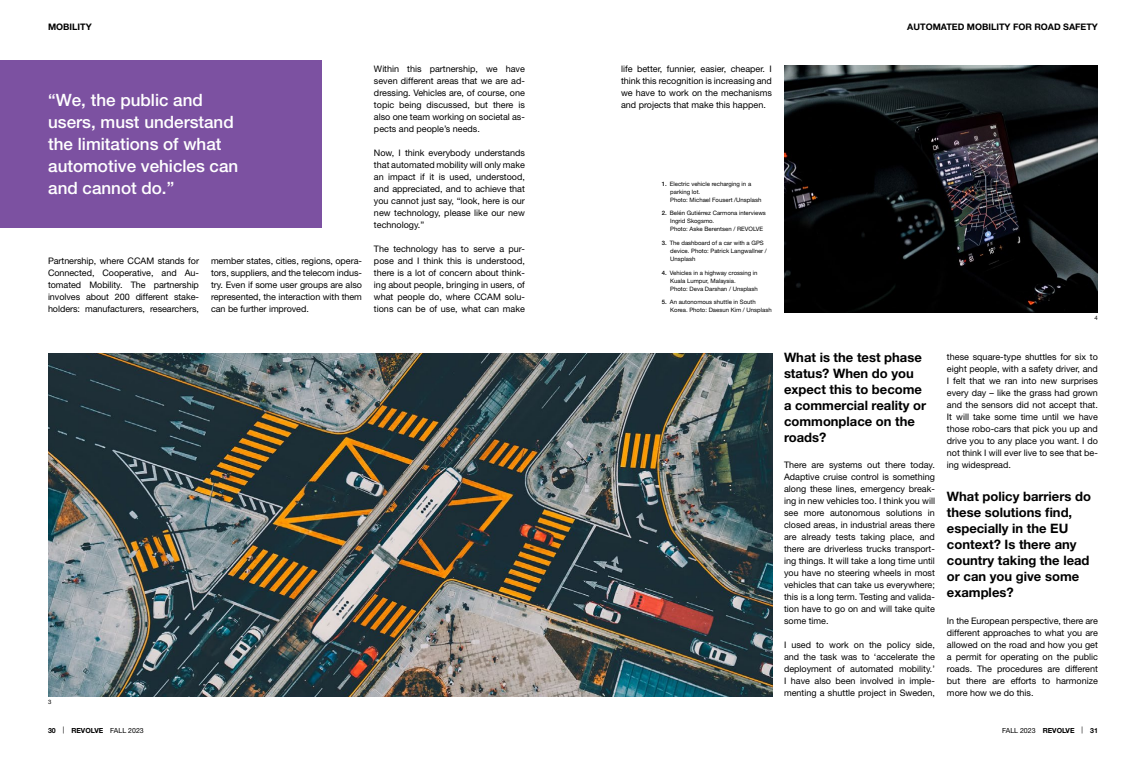
<style>
.page{position:relative;width:1146px;height:757px;background:#fff}
.page>*{position:absolute;margin:0;border:0;box-sizing:border-box;transform-origin:0 0}
.t1{font:500 17px/22px "Helvetica Neue LT Std";color:#fff}
.t2{font:700 13px/16px "Helvetica Neue LT Std";color:#000}
.t3{font:9px/12px "Helvetica Neue LT Std";color:#000;text-align:justify}
.t4{font:700 9px "Helvetica Neue LT Std";color:#000}
.t5{font:700 7px "Helvetica Neue LT Std";color:#000}
.t6{font:7px "Helvetica Neue LT Std";color:#000}
.t7{font:6px/8px "Helvetica Neue LT Std";color:#000}
.s1{font-weight:500}
.s2{font-weight:400}
.s3{font-weight:700}
</style>
<div class="page">
<img style="left:48px;top:353px;width:723px;height:343px">
<img style="left:784px;top:65px;width:313px;height:247px">
<div style="left:0;top:60px;width:321px;height:168px;background:#7c51a1"></div>
<p class="t4" style="left:48px;top:22px;width:45px">MOBILITY</p>
<p class="t4" style="left:907px;top:22px;width:192px">AUTOMATED MOBILITY FOR ROAD SAFETY</p>
<h1 class="t1" style="left:48px;top:89px;width:191px">“We, the public and users, must understand the limitations of what automotive vehicles can and cannot do.”</h1>
<p class="t3" style="left:48px;top:255px;width:152px">Partnership, where CCAM stands for Connected, Cooperative, and Au&shy;tomated Mobility. The partnership involves about 200 different stake&shy;holders: manufacturers, researchers,</p>
<p class="t3" style="left:211px;top:255px;width:152px">member states, cities, regions, opera&shy;tors, suppliers, and the telecom indus&shy;try. Even if some user groups are also represented, the interaction with them can be further improved.</p>
<p class="t3" style="left:374px;top:63px;width:152px">Within this partnership, we have seven different areas that we are ad&shy;dressing. Vehicles are, of course, one topic being discussed, but there is also one team working on societal as&shy;pects and people’s needs.</p>
<p class="t3" style="left:374px;top:147px;width:152px">Now, I think everybody understands that automated mobility will only make an impact if it is used, understood, and appreciated, and to achieve that you cannot just say, “look, here is our new technology, please like our new technology.”</p>
<p class="t3" style="left:374px;top:243px;width:152px">The technology has to serve a pur&shy;pose and I think this is understood, there is a lot of concern about think&shy;ing about people, bringing in users, of what people do, where CCAM solu&shy;tions can be of use, what can make</p>
<p class="t7" style="left:48px;top:698px;width:5px">3</p>
<p class="t3" style="left:621px;top:63px;width:152px">life better, funnier, easier, cheaper. I think this recognition is increasing and we have to work on the mechanisms and projects that make this happen.</p>
<p class="t7" style="left:670px;top:179px;width:93px;text-indent:-9px"><span class="s1">1.</span> Electric vehicle recharging in a parking lot.<br>Photo: Michael Fousert /Unsplash</p>
<p class="t7" style="left:670px;top:209px;width:97px;text-indent:-9px"><span class="s1">2.</span> Belén Gutiérrez Carmona interviews<br>Ingrid Skogsmo.<br>Photo: Aske Berentsen / REVOLVE</p>
<p class="t7" style="left:670px;top:239px;width:98px;text-indent:-9px"><span class="s1">3.</span> The dashboard of a car with a GPS device. Photo: Patrick Langwallner /<br>Unsplash</p>
<p class="t7" style="left:670px;top:268px;width:89px;text-indent:-9px"><span class="s1">4.</span> Vehicles in a highway crossing in<br>Kuala Lumpur, Malaysia.<br>Photo: Deva Darshan / Unsplash</p>
<p class="t7" style="left:670px;top:298px;width:103px;text-indent:-9px"><span class="s1">5.</span> An autonomous shuttle in South<br>Korea. Photo: Daesun Kim / Unsplash</p>
<p class="t7" style="left:1094px;top:314px;width:5px">4</p>
<h2 class="t2" style="left:783px;top:349px;width:143px">What is the test phase status? When do you expect this to become a commercial reality or commonplace on the roads?</h2>
<p class="t3" style="left:783px;top:459px;width:152px">There are systems out there today.<br>Adaptive cruise control is something along these lines, emergency break&shy;ing in new vehicles too. I think you will see more autonomous solutions in closed areas, in industrial areas there are already tests taking place, and there are driverless trucks transport&shy;ing things. It will take a long time until you have no steering wheels in most vehicles that can take us everywhere; this is a long term. Testing and valida&shy;tion have to go on and will take quite some time.</p>
<p class="t3" style="left:783px;top:639px;width:152px">I used to work on the policy side, and the task was to ‘accelerate the deployment of automated mobility.’ I have also been involved in imple&shy;menting a shuttle project in Sweden,</p>
<p class="t3" style="left:946px;top:351px;width:152px">these square-type shuttles for six to eight people, with a safety driver, and I felt that we ran into new surprises every day – like the grass had grown and the sensors did not accept that.<br>It will take some time until we have those robo-cars that pick you up and drive you to any place you want. I do not think I will ever live to see that be&shy;ing widespread.</p>
<h2 class="t2" style="left:946px;top:488px;width:145px">What policy barriers do these solutions find, especially in the EU context? Is there any country taking the lead or can you give some examples?</h2>
<p class="t3" style="left:946px;top:615px;width:152px">In the European perspective, there are different approaches to what you are allowed on the road and how you get a permit for operating on the public roads. The procedures are different but there are efforts to harmonize more how we do this.</p>
<p class="t5" style="left:48px;top:726px;width:97px">30 <span class="s2">|</span> REVOLVE <span class="s2">FALL 2023</span></p>
<p class="t6" style="left:1001px;top:726px;width:97px">FALL 2023 <span class="s3">REVOLVE</span> | <span class="s3">31</span></p>
</div>
